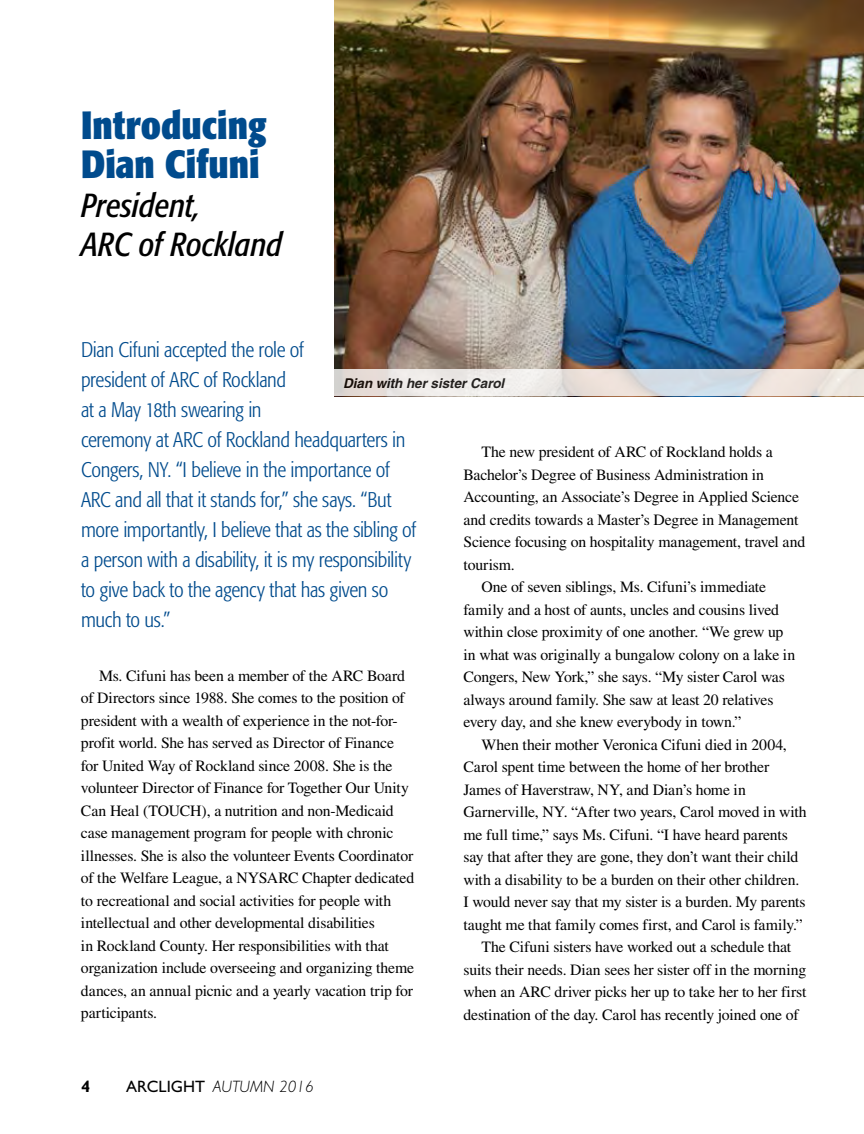
<style>
.page{position:relative;width:864px;height:1134px;background:#fff}
.page>*{position:absolute;margin:0;border:0;box-sizing:border-box;transform-origin:0 0}
.t1{font:700 condensed 39px/39px "Formata";color:#004b8d}
.t2{font:italic condensed 33px/39px "Formata";color:#000}
.t3{font:300 condensed 21px/30px "Formata";letter-spacing:-.015em;color:#004b8d}
.t4{font:italic 300 16.5px "Gill Sans";color:#000}
.t5{font:700 16.5px "Gill Sans";color:#000}
.t6{font:15.75px/22.5px "Times";letter-spacing:-.01em;color:#000}
.t7{font:italic 700 13.5px "Helvetica";color:#000}
.s1{font-weight:400;font-style:normal}
</style>
<div class="page">
<img style="left:334px;top:0;width:530px;height:369px">
<svg style="left:334px;top:369px;width:530px;height:27px;background:#e5e2e1"></svg>
<h1 class="t1" style="left:81px;top:105px;width:187px">Introducing<br>Dian Cifuni</h1>
<h2 class="t2" style="left:81px;top:186px;width:203px">President,<br>ARC of Rockland</h2>
<p class="t3" style="left:81px;top:335px;width:337px">Dian Cifuni accepted the role of<br>president of ARC of Rockland<br>at a May 18th swearing in<br>ceremony at ARC of Rockland headquarters in Congers, NY. “I believe in the importance of ARC and all that it stands for,” she says. “But more importantly, I believe that as the sibling of a person with a disability, it is my responsibility to give back to the agency that has given so much to us.”</p>
<p class="t7" style="left:343px;top:375px;width:163px">Dian with her sister Carol</p>
<p class="t6" style="left:482px;top:440px;width:293px">The new president of ARC of Rockland holds a</p>
<p class="t6" style="left:463px;top:463px;width:302px">Bachelor’s Degree of Business Administration in</p>
<p class="t6" style="left:463px;top:486px;width:337px">Accounting, an Associate’s Degree in Applied Science</p>
<p class="t6" style="left:463px;top:508px;width:336px">and credits towards a Master’s Degree in Management</p>
<p class="t6" style="left:463px;top:531px;width:343px">Science focusing on hospitality management, travel and</p>
<p class="t6" style="left:463px;top:553px;width:53px">tourism.</p>
<p class="t6" style="left:482px;top:576px;width:286px">One of seven siblings, Ms. Cifuni’s immediate</p>
<p class="t6" style="left:463px;top:598px;width:317px">family and a host of aunts, uncles and cousins lived</p>
<p class="t6" style="left:463px;top:621px;width:321px">within close proximity of one another. “We grew up</p>
<p class="t6" style="left:463px;top:643px;width:333px">in what was originally a bungalow colony on a lake in</p>
<p class="t6" style="left:463px;top:666px;width:323px">Congers, New York,” she says. “My sister Carol was</p>
<p class="t6" style="left:463px;top:688px;width:312px">always around family. She saw at least 20 relatives</p>
<p class="t6" style="left:463px;top:711px;width:280px">every day, and she knew everybody in town.”</p>
<p class="t6" style="left:482px;top:733px;width:307px">When their mother Veronica Cifuni died in 2004,</p>
<p class="t6" style="left:463px;top:756px;width:307px">Carol spent time between the home of her brother</p>
<p class="t6" style="left:463px;top:778px;width:284px">James of Haverstraw, NY, and Dian’s home in</p>
<p class="t6" style="left:463px;top:801px;width:345px">Garnerville, NY. “After two years, Carol moved in with</p>
<p class="t6" style="left:463px;top:823px;width:326px">me full time,” says Ms. Cifuni. “I have heard parents</p>
<p class="t6" style="left:463px;top:846px;width:336px">say that after they are gone, they don’t want their child</p>
<p class="t6" style="left:463px;top:868px;width:337px">with a disability to be a burden on their other children.</p>
<p class="t6" style="left:463px;top:891px;width:344px">I would never say that my sister is a burden. My parents</p>
<p class="t6" style="left:463px;top:913px;width:341px">taught me that family comes first, and Carol is family.”</p>
<p class="t6" style="left:482px;top:936px;width:311px">The Cifuni sisters have worked out a schedule that</p>
<p class="t6" style="left:463px;top:958px;width:344px">suits their needs. Dian sees her sister off in the morning</p>
<p class="t6" style="left:463px;top:981px;width:344px">when an ARC driver picks her up to take her to her first</p>
<p class="t6" style="left:463px;top:1003px;width:337px">destination of the day. Carol has recently joined one of</p>
<p class="t6" style="left:81px;top:664px;width:335px;text-indent:18px">Ms. Cifuni has been a member of the ARC Board of Directors since 1988. She comes to the position of president with a wealth of experience in the not-for&shy;profit world. She has served as Director of Finance for United Way of Rockland since 2008. She is the volunteer Director of Finance for Together Our Unity Can Heal (TOUCH), a nutrition and non-Medicaid case management program for people with chronic illnesses. She is also the volunteer Events Coordinator of the Welfare League, a NYSARC Chapter dedicated to recreational and social activities for people with intellectual and other developmental disabilities<br>in Rockland County. Her responsibilities with that organization include overseeing and organizing theme dances, an annual picnic and a yearly vacation trip for participants.</p>
<p class="t5" style="left:81px;top:1077px;width:11px">4</p>
<p class="t4" style="left:126px;top:1078px;width:189px"><span class="s1">ARCLIGHT</span> AUTUMN 2016</p>
</div>
